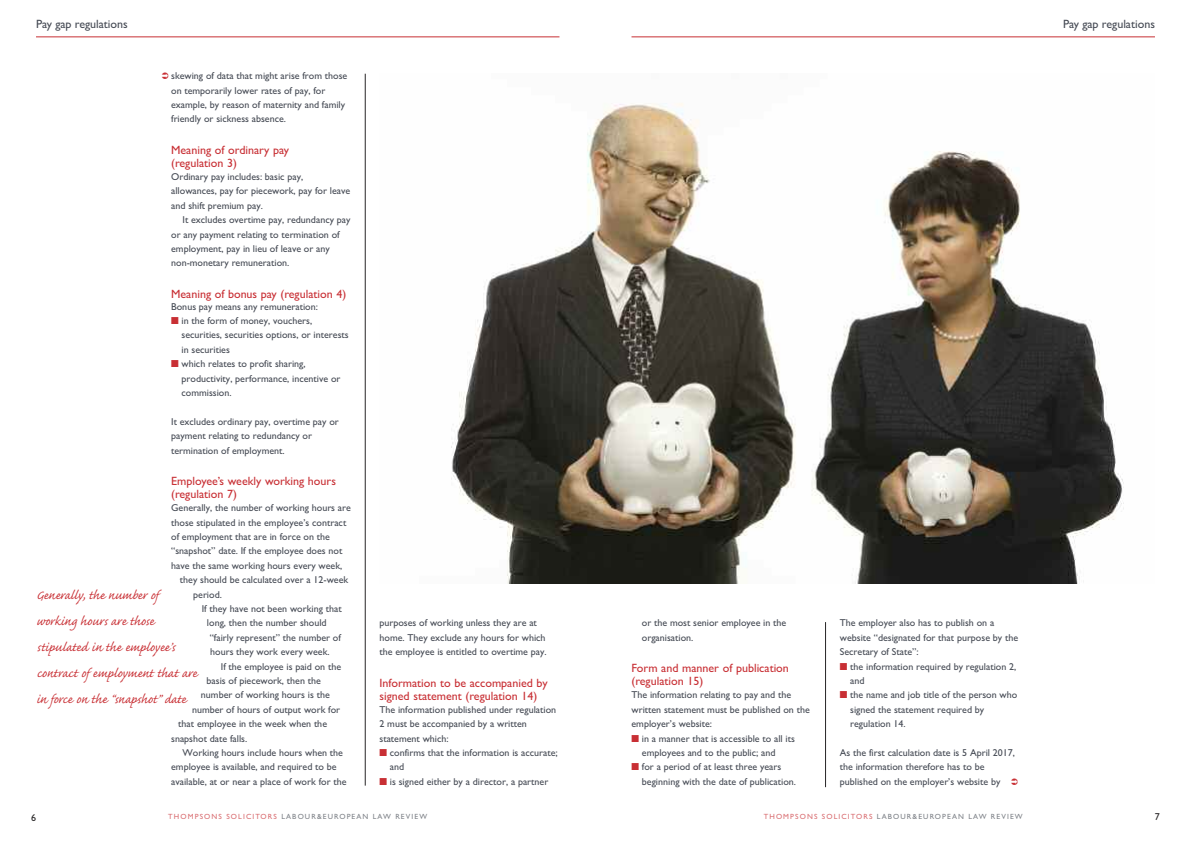
<style>
.page{position:relative;width:1191px;height:842px;background:#fff}
.page>*{position:absolute;margin:0;border:0;box-sizing:border-box;transform-origin:0 0}
.t1{font:16px/26px "Caflisch Script Pro";color:#c82f34}
.t2{font:12px/13px "Gill Sans";color:#c82f34}
.t3{font:12px "Gill Sans";color:#454a54}
.t4{font:10px/14.4px "M Gill Sans";color:#454a54}
.t5{font:10px "Gill Sans";color:#272526}
.t6{font:7.5px "Gill Sans";letter-spacing:.15em;color:#7d8187}
.s1{color:#c82f34}
.s2{color:#d96d71}
</style>
<div class="page">
<hr style="left:631px;top:37px;width:524px;height:1px;background:#c82f34">
<hr style="left:825px;top:622px;width:1px;height:165px;background:#272526">
<hr style="left:36px;top:37px;width:523px;height:1px;background:#c82f34">
<hr style="left:365px;top:74px;width:1px;height:712px;background:#272526">
<img style="left:451px;top:103px;width:673px;height:480px">
<p class="t3" style="left:36px;top:17px;width:93px">Pay gap regulations</p>
<p class="t4" style="left:171px;top:70px;width:178px">skewing of data that might arise from those on temporarily lower rates of pay, for example, by reason of maternity and family friendly or sickness absence.</p>
<p class="t2" style="left:171px;top:143px;width:119px">Meaning of ordinary pay (regulation 3)</p>
<p class="t4" style="left:171px;top:171px;width:181px">Ordinary pay includes: basic pay, allowances, pay for piecework, pay for leave and shift premium pay.</p>
<p class="t4" style="left:171px;top:214px;width:181px;text-indent:11px">It excludes overtime pay, redundancy pay or any payment relating to termination of employment, pay in lieu of leave or any non-monetary remuneration.</p>
<p class="t2" style="left:171px;top:287px;width:177px">Meaning of bonus pay (regulation 4)</p>
<p class="t4" style="left:171px;top:300px;width:148px">Bonus pay means any remuneration:</p>
<p class="t4" style="left:181px;top:315px;width:169px;text-indent:-10px"><span class="s1">■</span> in the form of money, vouchers, securities, securities options, or interests in securities</p>
<p class="t4" style="left:181px;top:358px;width:160px;text-indent:-10px"><span class="s1">■</span> which relates to profit sharing, productivity, performance, incentive or commission.</p>
<p class="t4" style="left:171px;top:415px;width:169px">It excludes ordinary pay, overtime pay or payment relating to redundancy or termination of employment.</p>
<p class="t2" style="left:171px;top:475px;width:166px">Employee’s weekly working hours (regulation 7)</p>
<p class="t4" style="left:171px;top:502px;width:181px">Generally, the number of working hours are</p>
<p class="t4" style="left:171px;top:516px;width:177px">those stipulated in the employee’s contract</p>
<p class="t4" style="left:171px;top:531px;width:160px">of employment that are in force on the</p>
<p class="t4" style="left:171px;top:545px;width:173px">“snapshot” date. If the employee does not</p>
<p class="t4" style="left:171px;top:559px;width:173px">have the same working hours every week,</p>
<p class="t4" style="left:180px;top:574px;width:170px">they should be calculated over a 12-week</p>
<p class="t4" style="left:193px;top:588px;width:30px">period.</p>
<p class="t4" style="left:202px;top:603px;width:141px">If they have not been working that</p>
<p class="t4" style="left:207px;top:617px;width:121px">long, then the number should</p>
<p class="t4" style="left:210px;top:631px;width:133px">“fairly represent” the number of</p>
<p class="t4" style="left:210px;top:646px;width:121px">hours they work every week.</p>
<p class="t4" style="left:221px;top:660px;width:122px">If the employee is paid on the</p>
<p class="t4" style="left:207px;top:675px;width:116px">basis of piecework, then the</p>
<p class="t4" style="left:201px;top:689px;width:130px">number of working hours is the</p>
<p class="t4" style="left:192px;top:703px;width:150px">number of hours of output work for</p>
<p class="t4" style="left:178px;top:718px;width:150px">that employee in the week when the</p>
<p class="t4" style="left:171px;top:732px;width:78px">snapshot date falls.</p>
<p class="t4" style="left:182px;top:747px;width:162px">Working hours include hours when the</p>
<p class="t4" style="left:171px;top:761px;width:167px">employee is available, and required to be</p>
<p class="t4" style="left:171px;top:775px;width:177px">available, at or near a place of work for the</p>
<h1 class="t1" style="left:36px;top:580px;width:162px">Generally, the number of working hours are those stipulated in the employee’s contract of employment that are in force on the “snapshot” date</h1>
<p class="t4" style="left:379px;top:617px;width:169px">purposes of working unless they are at home. They exclude any hours for which the employee is entitled to overtime pay.</p>
<p class="t2" style="left:379px;top:676px;width:170px">Information to be accompanied by signed statement (regulation 14)</p>
<p class="t4" style="left:379px;top:703px;width:178px">The information published under regulation<br>2 must be accompanied by a written statement which:</p>
<p class="t4" style="left:390px;top:747px;width:169px;text-indent:-10px"><span class="s1">■</span> confirms that the information is accurate; and</p>
<p class="t4" style="left:379px;top:775px;width:170px"><span class="s1">■</span> is signed either by a director, a partner</p>
<p class="t5" style="left:31px;top:811px;width:7px">6</p>
<p class="t6" style="left:168px;top:812px;width:260px"><span class="s2">THOMPSONS SOLICITORS</span> LABOUR&amp;EUROPEAN LAW REVIEW</p>
<p class="t3" style="left:1063px;top:17px;width:93px">Pay gap regulations</p>
<p class="t4" style="left:642px;top:617px;width:146px">or the most senior employee in the organisation.</p>
<p class="t2" style="left:631px;top:662px;width:159px">Form and manner of publication (regulation 15)</p>
<p class="t4" style="left:631px;top:689px;width:180px">The information relating to pay and the written statement must be published on the employer’s website:</p>
<p class="t4" style="left:642px;top:732px;width:154px;text-indent:-10px"><span class="s1">■</span> in a manner that is accessible to all its employees and to the public; and</p>
<p class="t4" style="left:642px;top:761px;width:156px;text-indent:-10px"><span class="s1">■</span> for a period of at least three years beginning with the date of publication.</p>
<p class="t4" style="left:840px;top:617px;width:180px">The employer also has to publish on a website “designated for that purpose by the<br>Secretary of State”:</p>
<p class="t4" style="left:850px;top:660px;width:168px;text-indent:-10px"><span class="s1">■</span> the information required by regulation 2, and</p>
<p class="t4" style="left:850px;top:689px;width:169px;text-indent:-10px"><span class="s1">■</span> the name and job title of the person who signed the statement required by regulation 14.</p>
<p class="t4" style="left:840px;top:747px;width:177px">As the first calculation date is 5 April 2017, the information therefore has to be published on the employer’s website by</p>
<p class="t6" style="left:763px;top:812px;width:260px"><span class="s2">THOMPSONS SOLICITORS</span> LABOUR&amp;EUROPEAN LAW REVIEW</p>
<p class="t5" style="left:1155px;top:811px;width:6px">7</p>
</div>
